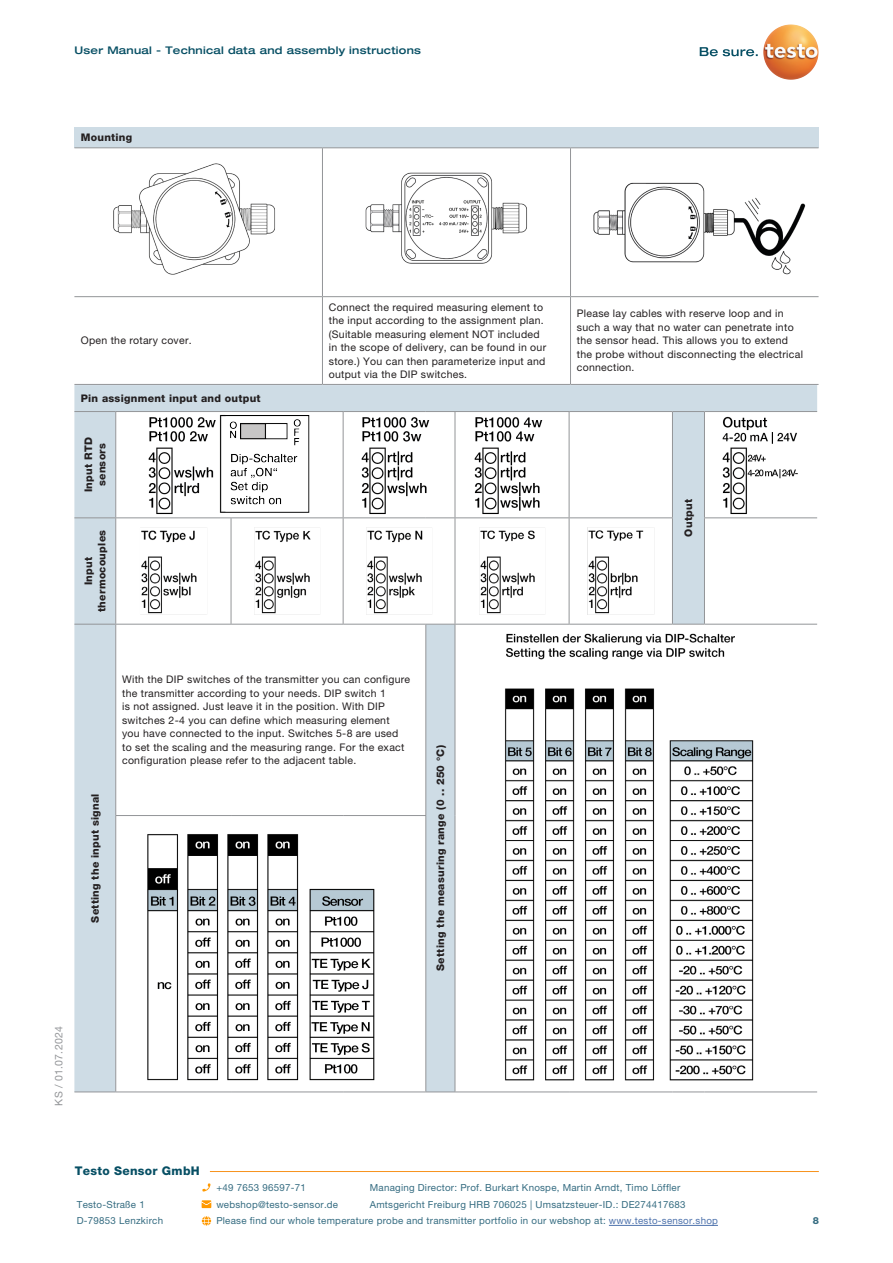
<style>
.page{position:relative;width:893px;height:1263px;background:#fff}
.page>*{position:absolute;margin:0;border:0;box-sizing:border-box;transform-origin:0 0}
.t1{font:800 12px "Helvetica Neue LTW1 G";letter-spacing:.025em;color:#074f64}
.t2{font:10.5px/13.5px "Helvetica Neue LTW1 G";letter-spacing:.025em;color:#231f20}
.t3{font:800 10.5px/13.5px "Helvetica Neue LTW1 G";letter-spacing:.025em;color:#231f20;text-align:center}
.t4{font:500 expanded 10.5px "Helvetica Neue LT Com";letter-spacing:.025em;color:#074f64}
.t5{font:10.5px "Helvetica Neue LTW1 G";letter-spacing:.025em;color:#939598}
.t6{font:9.75px "Helvetica Neue LTW1 G";letter-spacing:.025em;color:#356c81}
.t7{font:800 9.75px "Helvetica Neue LTW1 G";color:#356c81}
.s1{color:#4d72ac}
</style>
<div class="page">
<div style="left:74px;top:128px;width:745px;height:20px;background:#cedce5"></div>
<svg style="left:74px;top:148px;width:745px;height:1px"></svg>
<svg style="left:74px;top:297px;width:745px;height:87px"></svg>
<hr style="left:322px;top:148px;width:1px;height:148px;background:#939598">
<hr style="left:570px;top:148px;width:1px;height:148px;background:#939598">
<hr style="left:74px;top:296px;width:248px;height:1px;background:#939598">
<hr style="left:322px;top:296px;width:248px;height:1px;background:#939598">
<hr style="left:322px;top:297px;width:1px;height:87px;background:#939598">
<hr style="left:570px;top:296px;width:249px;height:1px;background:#939598">
<hr style="left:570px;top:297px;width:1px;height:87px;background:#939598">
<hr style="left:74px;top:384px;width:248px;height:1px;background:#939598">
<hr style="left:322px;top:384px;width:248px;height:1px;background:#939598">
<hr style="left:570px;top:384px;width:249px;height:1px;background:#939598">
<hr style="left:74px;top:147px;width:248px;height:1px;background:#939598">
<hr style="left:322px;top:147px;width:248px;height:1px;background:#939598">
<hr style="left:570px;top:147px;width:249px;height:1px;background:#939598">
<img style="left:113px;top:163px;width:162px;height:112px">
<img style="left:365px;top:172px;width:162px;height:92px">
<img style="left:593px;top:182px;width:213px;height:93px">
<div style="left:74px;top:385px;width:743px;height:706px;background:#cedce5"></div>
<svg style="left:116px;top:412px;width:701px;height:106px"></svg>
<svg style="left:116px;top:518px;width:701px;height:573px"></svg>
<hr style="left:569px;top:412px;width:1px;height:105px;background:#939598">
<hr style="left:74px;top:517px;width:42px;height:1px;background:#939598">
<hr style="left:231px;top:518px;width:1px;height:106px;background:#939598">
<hr style="left:343px;top:517px;width:83px;height:1px;background:#939598">
<hr style="left:343px;top:518px;width:1px;height:106px;background:#939598">
<svg style="left:426px;top:517px;width:29px;height:1px"></svg>
<hr style="left:455px;top:518px;width:1px;height:106px;background:#939598">
<hr style="left:569px;top:518px;width:1px;height:106px;background:#939598">
<hr style="left:74px;top:1091px;width:42px;height:1px;background:#939598">
<hr style="left:116px;top:1091px;width:115px;height:1px;background:#939598">
<hr style="left:231px;top:1091px;width:112px;height:1px;background:#939598">
<hr style="left:343px;top:1091px;width:83px;height:1px;background:#939598">
<svg style="left:426px;top:1091px;width:29px;height:1px"></svg>
<hr style="left:455px;top:1091px;width:114px;height:1px;background:#939598">
<hr style="left:569px;top:1091px;width:103px;height:1px;background:#939598">
<hr style="left:672px;top:1091px;width:32px;height:1px;background:#939598">
<hr style="left:704px;top:1091px;width:113px;height:1px;background:#939598">
<hr style="left:455px;top:412px;width:1px;height:105px;background:#939598">
<hr style="left:455px;top:517px;width:114px;height:1px;background:#939598">
<hr style="left:569px;top:517px;width:104px;height:1px;background:#939598">
<hr style="left:704px;top:517px;width:113px;height:1px;background:#939598">
<hr style="left:74px;top:411px;width:42px;height:1px;background:#939598">
<hr style="left:116px;top:411px;width:115px;height:1px;background:#939598">
<hr style="left:231px;top:411px;width:112px;height:1px;background:#939598">
<hr style="left:343px;top:411px;width:83px;height:1px;background:#939598">
<svg style="left:426px;top:411px;width:29px;height:1px"></svg>
<hr style="left:455px;top:411px;width:114px;height:1px;background:#939598">
<hr style="left:569px;top:411px;width:103px;height:1px;background:#939598">
<hr style="left:672px;top:411px;width:32px;height:1px;background:#939598">
<hr style="left:704px;top:411px;width:113px;height:1px;background:#939598">
<hr style="left:115px;top:518px;width:1px;height:106px;background:#939598">
<hr style="left:116px;top:624px;width:115px;height:1px;background:#939598">
<hr style="left:231px;top:624px;width:112px;height:1px;background:#939598">
<hr style="left:343px;top:624px;width:83px;height:1px;background:#939598">
<hr style="left:115px;top:815px;width:116px;height:1px;background:#939598">
<hr style="left:231px;top:815px;width:112px;height:1px;background:#939598">
<hr style="left:343px;top:815px;width:83px;height:1px;background:#939598">
<hr style="left:455px;top:624px;width:114px;height:1px;background:#939598">
<hr style="left:569px;top:624px;width:103px;height:1px;background:#939598">
<hr style="left:704px;top:624px;width:113px;height:1px;background:#939598">
<svg style="left:426px;top:624px;width:29px;height:1px"></svg>
<hr style="left:425px;top:624px;width:1px;height:191px;background:#939598">
<hr style="left:455px;top:624px;width:1px;height:191px;background:#939598">
<hr style="left:425px;top:816px;width:1px;height:275px;background:#939598">
<hr style="left:455px;top:815px;width:1px;height:276px;background:#939598">
<hr style="left:74px;top:624px;width:42px;height:1px;background:#939598">
<hr style="left:115px;top:624px;width:1px;height:191px;background:#939598">
<hr style="left:115px;top:816px;width:1px;height:275px;background:#939598">
<hr style="left:672px;top:412px;width:1px;height:105px;background:#939598">
<hr style="left:704px;top:412px;width:1px;height:105px;background:#939598">
<hr style="left:672px;top:518px;width:1px;height:106px;background:#939598">
<hr style="left:704px;top:518px;width:1px;height:106px;background:#939598">
<hr style="left:672px;top:624px;width:32px;height:1px;background:#939598">
<hr style="left:115px;top:412px;width:1px;height:105px;background:#939598">
<hr style="left:343px;top:412px;width:1px;height:105px;background:#939598">
<hr style="left:116px;top:517px;width:115px;height:1px;background:#939598">
<hr style="left:231px;top:517px;width:112px;height:1px;background:#939598">
<img style="left:147px;top:414px;width:164px;height:102px">
<img style="left:360px;top:414px;width:78px;height:102px">
<img style="left:473px;top:414px;width:78px;height:102px">
<img style="left:722px;top:414px;width:78px;height:102px">
<img style="left:136px;top:520px;width:75px;height:102px">
<img style="left:249px;top:520px;width:76px;height:102px">
<img style="left:361px;top:520px;width:76px;height:102px">
<img style="left:474px;top:520px;width:76px;height:102px">
<img style="left:583px;top:520px;width:76px;height:102px">
<img style="left:481px;top:626px;width:311px;height:464px">
<img style="left:118px;top:820px;width:306px;height:267px">
<img style="left:778px;top:24px;width:13px;height:4px">
<svg style="left:700px;top:47px;width:58px;height:9px"></svg>
<svg style="left:202px;top:1183px;width:8px;height:8px"></svg>
<svg style="left:202px;top:1200px;width:9px;height:8px"></svg>
<svg style="left:202px;top:1216px;width:9px;height:9px"></svg>
<hr style="left:609px;top:1225px;width:109px;height:1px;background:#4d72ac">
<hr style="left:210px;top:1171px;width:609px;height:1px;background:#f7931d">
<p class="t4" style="left:74px;top:44px;width:348px">User Manual - Technical data and assembly instructions</p>
<p class="t3" style="left:81px;top:131px;width:53px">Mounting</p>
<p class="t2" style="left:81px;top:334px;width:112px">Open the rotary cover.</p>
<p class="t3" style="left:81px;top:392px;width:181px">Pin assignment input and output</p>
<p class="t3" style="left:82px;top:492px;width:56px;rotate:-90deg">Input RTD sensors</p>
<p class="t3" style="left:82px;top:612px;width:84px;rotate:-90deg">Input thermocouples</p>
<p class="t2" style="left:329px;top:300px;width:219px">Connect the required measuring element to the input according to the assignment plan. (Suitable measuring element NOT included in the scope of delivery, can be found in our store.) You can then parameterize input and output via the DIP switches.</p>
<p class="t2" style="left:577px;top:307px;width:228px">Please lay cables with reserve loop and in such a way that no water can penetrate into the sensor head. This allows you to extend the probe without disconnecting the electrical connection.</p>
<p class="t3" style="left:682px;top:537px;width:39px;rotate:-90deg">Output</p>
<p class="t5" style="left:52px;top:1106px;width:81px;rotate:-90deg">KS / 01.07.2024</p>
<p class="t3" style="left:88px;top:923px;width:131px;rotate:-90deg">Setting the input signal</p>
<p class="t2" style="left:122px;top:672px;width:290px">With the DIP switches of the transmitter you can configure the transmitter according to your needs. DIP switch 1<br>is not assigned. Just leave it in the position. With DIP switches 2-4 you can define which measuring element<br>you have connected to the input. Switches 5-8 are used to set the scaling and the measuring range. For the exact configuration please refer to the adjacent table.</p>
<p class="t3" style="left:434px;top:971px;width:227px;rotate:-90deg">Setting the measuring range (0 .. 250 °C)</p>
<p class="t1" style="left:75px;top:1164px;width:127px">Testo Sensor GmbH</p>
<p class="t6" style="left:216px;top:1181px;width:91px">+49 7653 96597-71</p>
<p class="t6" style="left:370px;top:1181px;width:312px">Managing Director: Prof. Burkart Knospe, Martin Arndt, Timo Löffler</p>
<p class="t6" style="left:77px;top:1198px;width:69px">Testo-Straße 1</p>
<p class="t6" style="left:216px;top:1198px;width:123px">webshop@testo-sensor.de</p>
<p class="t6" style="left:370px;top:1198px;width:317px">Amtsgericht Freiburg HRB 706025 | Umsatzsteuer-ID.: DE274417683</p>
<p class="t6" style="left:77px;top:1215px;width:88px">D-79853 Lenzkirch</p>
<p class="t6" style="left:216px;top:1215px;width:503px">Please find our whole temperature probe and transmitter portfolio in our webshop at: <span class="s1">www.testo-sensor.shop</span></p>
<p class="t7" style="left:813px;top:1215px;width:8px">8</p>
</div>
